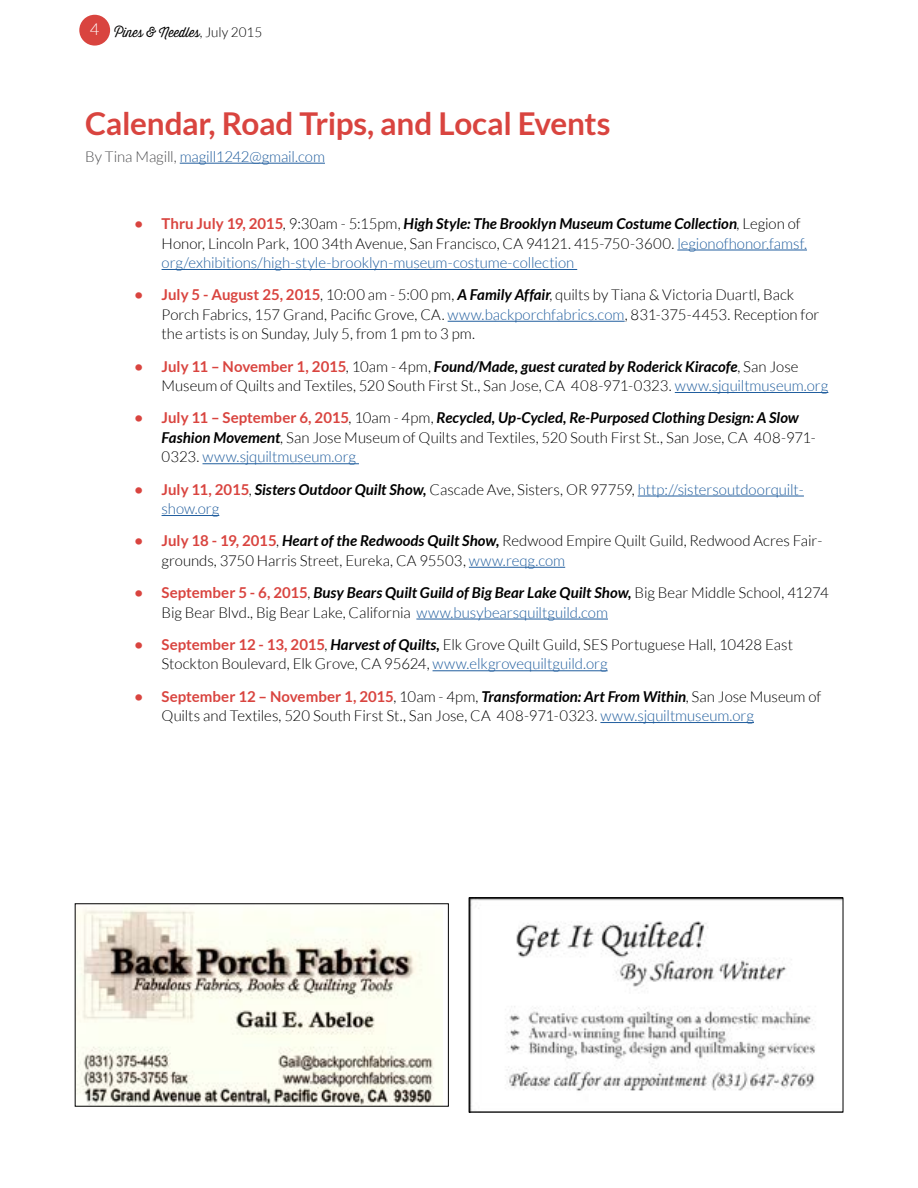
<style>
.page{position:relative;width:918px;height:1188px;background:#fff}
.page>*{position:absolute;margin:0;border:0;box-sizing:border-box;transform-origin:0 0}
.t1{font:700 31.5px "Lato";letter-spacing:-.01em;color:#d9443f}
.t2{font:300 15px/19.5px "Lato";color:#000}
.t3{font:300 15px/19.5px "Lato";letter-spacing:-.005em;color:#215e9e}
.t4{font:300 13.5px "Thirsty Script";color:#000}
.s1{font-family:"Lato"}
.s2{color:#4d4d4f}
.s3{font-weight:700;color:#d9443f}
.s4{font-weight:700;font-style:italic}
.s5{color:#215e9e}
.s6{color:#000}
.s7{font-weight:700;font-style:italic;color:#000}
</style>
<div class="page">
<div style="left:79px;top:15px;width:31px;height:31px;background:#d9443f;border-radius:50%"></div>
<hr style="left:180px;top:163px;width:145px;height:1px;background:#215e9e">
<hr style="left:677px;top:250px;width:130px;height:1px;background:#215e9e">
<hr style="left:162px;top:269px;width:415px;height:1px;background:#215e9e">
<hr style="left:448px;top:321px;width:177px;height:1px;background:#215e9e">
<hr style="left:675px;top:392px;width:153px;height:1px;background:#215e9e">
<hr style="left:203px;top:464px;width:156px;height:1px;background:#215e9e">
<hr style="left:638px;top:496px;width:166px;height:1px;background:#215e9e">
<hr style="left:162px;top:515px;width:57px;height:1px;background:#215e9e">
<hr style="left:469px;top:567px;width:96px;height:1px;background:#215e9e">
<hr style="left:416px;top:619px;width:192px;height:1px;background:#215e9e">
<hr style="left:433px;top:671px;width:175px;height:1px;background:#215e9e">
<hr style="left:600px;top:722px;width:154px;height:1px;background:#215e9e">
<img style="left:77px;top:905px;width:366px;height:200px">
<img style="left:471px;top:900px;width:370px;height:210px">
<div style="left:469px;top:898px;width:374px;height:214px;border:1px solid #000"></div>
<p class="t4" style="left:90px;top:23px;width:174px"><sup>4</sup> Pines &amp; Needles<span class="s1">, July 2015</span></p>
<h1 class="t1" style="left:85px;top:106px;width:527px">Calendar, Road Trips, and Local Events</h1>
<p class="t3" style="left:85px;top:147px;width:241px"><span class="s2">By Tina Magill,</span> magill1242@gmail.com</p>
<p class="t2" style="left:162px;top:214px;width:647px;text-indent:-27px"><span class="s3">• Thru July 19, 2015</span>, 9:30am - 5:15pm, <span class="s4">High Style: The Brooklyn Museum Costume Collection</span>, Legion of<br>Honor, Lincoln Park, 100 34th Avenue, San Francisco, CA 94121. 415-750-3600. <span class="s5">legionofhonor.famsf. org/exhibitions/high-style-brooklyn-museum-costume-collection</span></p>
<p class="t2" style="left:162px;top:285px;width:659px;text-indent:-27px"><span class="s3">• July 5 - August 25, 2015</span>, 10:00 am - 5:00 pm, <span class="s4">A Family Affair</span>, quilts by Tiana &amp; Victoria Duartl, Back<br>Porch Fabrics, 157 Grand, Pacific Grove, CA. <span class="s5">www.backporchfabrics.com</span>, 831-375-4453. Reception for the artists is on Sunday, July 5, from 1 pm to 3 pm.</p>
<p class="t2" style="left:162px;top:357px;width:668px;text-indent:-27px"><span class="s3">• July 11 – November 1, 2015</span>, 10am - 4pm, <span class="s4">Found/Made, guest curated by Roderick Kiracofe</span>, San Jose<br>Museum of Quilts and Textiles, 520 South First St., San Jose, CA 408-971-0323. <span class="s5">www.sjquiltmuseum.org</span></p>
<p class="t2" style="left:162px;top:408px;width:656px;text-indent:-27px"><span class="s3">• July 11 – September 6, 2015</span>, 10am - 4pm, <span class="s4">Recycled, Up-Cycled, Re-Purposed Clothing Design: A Slow<br>Fashion Movement</span>, San Jose Museum of Quilts and Textiles, 520 South First St., San Jose, CA 408-971-<br>0323. <span class="s5">www.sjquiltmuseum.org</span></p>
<p class="t3" style="left:162px;top:480px;width:644px;text-indent:-27px"><span class="s3">• July 11, 2015</span><span class="s6">,</span> <span class="s7">Sisters Outdoor Quilt Show,</span> <span class="s6">Cascade Ave, Sisters, OR 97759,</span> http://sistersoutdoorquilt&shy;show.org</p>
<p class="t2" style="left:162px;top:531px;width:662px;text-indent:-27px"><span class="s3">• July 18 - 19, 2015</span>, <span class="s4">Heart of the Redwoods Quilt Show,</span> Redwood Empire Quilt Guild, Redwood Acres Fair&shy;grounds, 3750 Harris Street, Eureka, CA 95503, <span class="s5">www.reqg.com</span></p>
<p class="t2" style="left:162px;top:583px;width:669px;text-indent:-27px"><span class="s3">• September 5 - 6, 2015</span>, <span class="s4">Busy Bears Quilt Guild of Big Bear Lake Quilt Show,</span> Big Bear Middle School, 41274<br>Big Bear Blvd., Big Bear Lake, California <span class="s5">www.busybearsquiltguild.com</span></p>
<p class="t2" style="left:162px;top:635px;width:633px;text-indent:-27px"><span class="s3">• September 12 - 13, 2015</span>, <span class="s4">Harvest of Quilts,</span> Elk Grove Quilt Guild, SES Portuguese Hall, 10428 East<br>Stockton Boulevard, Elk Grove, CA 95624, <span class="s5">www.elkgrovequiltguild.org</span></p>
<p class="t2" style="left:162px;top:687px;width:661px;text-indent:-27px"><span class="s3">• September 12 – November 1, 2015</span>, 10am - 4pm, <span class="s4">Transformation: Art From Within</span>, San Jose Museum of<br>Quilts and Textiles, 520 South First St., San Jose, CA 408-971-0323. <span class="s5">www.sjquiltmuseum.org</span></p>
</div>
